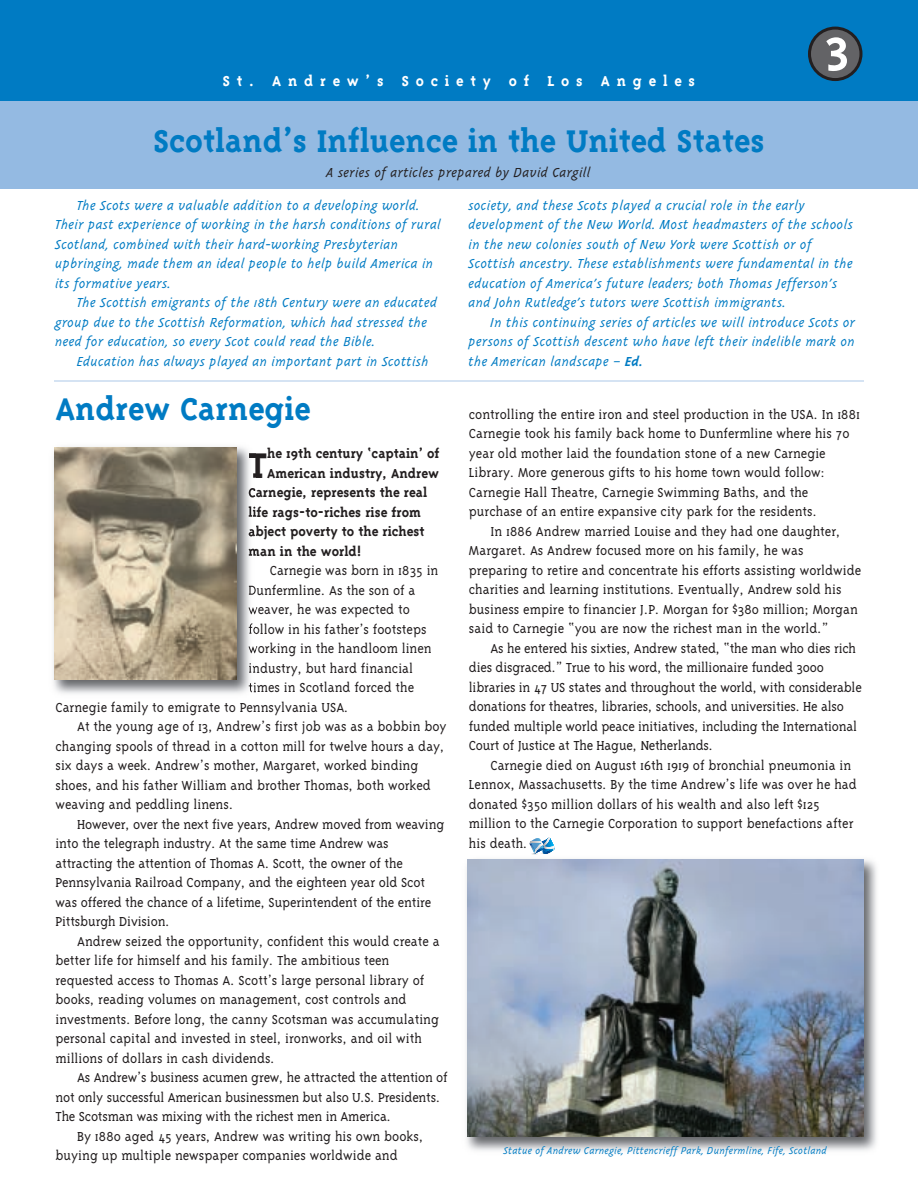
<style>
.page{position:relative;width:918px;height:1188px;background:#fff}
.page>*{position:absolute;margin:0;border:0;box-sizing:border-box;transform-origin:0 0}
.t1{font:700 54px "Triplex Serif";color:#fff}
.t2{font:700 40.95px "Triplex Serif";color:#231f20}
.t3{font:700 36px "Triplex Serif";color:#007bc3}
.t4{font:700 16.5px "Triplex Serif";letter-spacing:.41em;color:#fff}
.t5{font:300 15px/19.5px "Triplex Serif";color:#231f20}
.t6{font:italic 300 15px/19.5px "Triplex";color:#007bc3}
.t7{font:700 15px "Triplex Serif";color:#231f20}
.t8{font:italic 300 15px "Triplex";color:#231f20}
.t9{font:italic 300 11.25px "Triplex";color:#007bc3}
.s1{font-weight:700}
</style>
<div class="page">
<div style="left:0;top:94px;width:918px;height:95px;background:#94bae2"></div>
<div style="left:0;top:0;width:918px;height:101px;background:#007bc3"></div>
<svg style="left:808px;top:27px;width:54px;height:54px"></svg>
<hr style="left:54px;top:381px;width:810px;height:1px;background:#adc8e8">
<img style="left:466px;top:859px;width:411px;height:292px">
<img style="left:467px;top:860px;width:396px;height:277px">
<img style="left:53px;top:447px;width:203px;height:247px">
<img style="left:249px;top:452px;width:7px;height:26px">
<svg style="left:249px;top:487px;width:7px;height:12px"></svg>
<svg style="left:249px;top:506px;width:7px;height:12px"></svg>
<svg style="left:249px;top:528px;width:7px;height:10px"></svg>
<svg style="left:248px;top:548px;width:8px;height:8px"></svg>
<svg style="left:249px;top:585px;width:7px;height:10px"></svg>
<svg style="left:249px;top:606px;width:7px;height:10px"></svg>
<svg style="left:249px;top:623px;width:7px;height:11px"></svg>
<svg style="left:249px;top:645px;width:7px;height:9px"></svg>
<svg style="left:249px;top:662px;width:7px;height:12px"></svg>
<svg style="left:249px;top:682px;width:7px;height:10px"></svg>
<img style="left:54px;top:447px;width:182px;height:233px">
<svg style="left:530px;top:837px;width:25px;height:18px"></svg>
<p class="t4" style="left:223px;top:71px;width:474px">St. Andrew’s Society of Los Angeles</p>
<h3 class="t3" style="left:153px;top:118px;width:613px">Scotland’s Influence in the United States</h3>
<p class="t8" style="left:327px;top:163px;width:266px">A series of articles prepared by David Cargill</p>
<h1 class="t1" style="left:825px;top:13px;width:26px">3</h1>
<p class="t6" style="left:56px;top:195px;width:388px;text-indent:22px">The Scots were a valuable addition to a developing world.<br>Their past experience of working in the harsh conditions of rural Scotland, combined with their hard-working Presbyterian upbringing, made them an ideal people to help build America in its formative years.</p>
<p class="t6" style="left:56px;top:293px;width:384px;text-indent:22px">The Scottish emigrants of the 18th Century were an educated group due to the Scottish Reformation, which had stressed the need for education, so every Scot could read the Bible.</p>
<p class="t6" style="left:77px;top:351px;width:354px">Education has always played an important part in Scottish</p>
<h3 class="t3" style="left:56px;top:387px;width:257px">Andrew Carnegie</h3>
<h2 class="t2" style="left:248px;top:440px;width:21px">T</h2>
<p class="t7" style="left:267px;top:444px;width:174px">he 19th century ‘captain’ of</p>
<p class="t7" style="left:267px;top:464px;width:173px">American industry, Andrew</p>
<p class="t7" style="left:248px;top:483px;width:181px">Carnegie, represents the real</p>
<p class="t7" style="left:248px;top:503px;width:174px">life rags-to-riches rise from</p>
<p class="t7" style="left:248px;top:522px;width:178px">abject poverty to the richest</p>
<p class="t7" style="left:248px;top:542px;width:115px">man in the world!</p>
<p class="t5" style="left:270px;top:560px;width:170px">Carnegie was born in 1835 in</p>
<p class="t5" style="left:248px;top:580px;width:169px">Dunfermline. As the son of a</p>
<p class="t5" style="left:248px;top:599px;width:163px">weaver, he was expected to</p>
<p class="t5" style="left:248px;top:619px;width:180px">follow in his father’s footsteps</p>
<p class="t5" style="left:248px;top:638px;width:185px">working in the handloom linen</p>
<p class="t5" style="left:248px;top:658px;width:166px">industry, but hard financial</p>
<p class="t5" style="left:248px;top:677px;width:167px">times in Scotland forced the</p>
<p class="t5" style="left:56px;top:697px;width:294px">Carnegie family to emigrate to Pennsylvania USA.</p>
<p class="t5" style="left:77px;top:716px;width:371px">At the young age of 13, Andrew’s first job was as a bobbin boy</p>
<p class="t5" style="left:56px;top:736px;width:391px">changing spools of thread in a cotton mill for twelve hours a day,</p>
<p class="t5" style="left:56px;top:755px;width:364px">six days a week. Andrew’s mother, Margaret, worked binding</p>
<p class="t5" style="left:56px;top:775px;width:377px">shoes, and his father William and brother Thomas, both worked</p>
<p class="t5" style="left:56px;top:794px;width:179px">weaving and peddling linens.</p>
<p class="t5" style="left:77px;top:814px;width:369px">However, over the next five years, Andrew moved from weaving</p>
<p class="t5" style="left:56px;top:833px;width:335px">into the telegraph industry. At the same time Andrew was</p>
<p class="t5" style="left:56px;top:853px;width:349px">attracting the attention of Thomas A. Scott, the owner of the</p>
<p class="t5" style="left:56px;top:872px;width:371px">Pennsylvania Railroad Company, and the eighteen year old Scot</p>
<p class="t5" style="left:56px;top:892px;width:377px">was offered the chance of a lifetime, Superintendent of the entire</p>
<p class="t5" style="left:56px;top:911px;width:116px">Pittsburgh Division.</p>
<p class="t5" style="left:77px;top:931px;width:364px">Andrew seized the opportunity, confident this would create a</p>
<p class="t5" style="left:56px;top:950px;width:335px">better life for himself and his family. The ambitious teen</p>
<p class="t5" style="left:56px;top:970px;width:370px">requested access to Thomas A. Scott’s large personal library of</p>
<p class="t5" style="left:56px;top:989px;width:353px">books, reading volumes on management, cost controls and</p>
<p class="t5" style="left:56px;top:1009px;width:385px">investments. Before long, the canny Scotsman was accumulating</p>
<p class="t5" style="left:56px;top:1028px;width:368px">personal capital and invested in steel, ironworks, and oil with</p>
<p class="t5" style="left:56px;top:1048px;width:221px">millions of dollars in cash dividends.</p>
<p class="t5" style="left:77px;top:1067px;width:372px">As Andrew’s business acumen grew, he attracted the attention of</p>
<p class="t5" style="left:56px;top:1087px;width:386px">not only successful American businessmen but also U.S. Presidents.</p>
<p class="t5" style="left:56px;top:1106px;width:337px">The Scotsman was mixing with the richest men in America.</p>
<p class="t5" style="left:77px;top:1126px;width:348px">By 1880 aged 45 years, Andrew was writing his own books,</p>
<p class="t5" style="left:56px;top:1145px;width:344px">buying up multiple newspaper companies worldwide and</p>
<p class="t6" style="left:469px;top:195px;width:386px">society, and these Scots played a crucial role in the early development of the New World. Most headmasters of the schools in the new colonies south of New York were Scottish or of Scottish ancestry. These establishments were fundamental in the education of America's future leaders; both Thomas Jefferson's and John Rutledge's tutors were Scottish immigrants.</p>
<p class="t6" style="left:469px;top:312px;width:388px;text-align:justify;text-indent:22px">In this continuing series of articles we will introduce Scots or persons of Scottish descent who have left their indelible mark on the American landscape – <span class="s1">Ed.</span></p>
<p class="t5" style="left:469px;top:404px;width:393px">controlling the entire iron and steel production in the USA. In 1881<br>Carnegie took his family back home to Dunfermline where his 70 year old mother laid the foundation stone of a new Carnegie Library. More generous gifts to his home town would follow:<br>Carnegie Hall Theatre, Carnegie Swimming Baths, and the purchase of an entire expansive city park for the residents.</p>
<p class="t5" style="left:469px;top:521px;width:394px;text-indent:22px">In 1886 Andrew married Louise and they had one daughter, Margaret. As Andrew focused more on his family, he was preparing to retire and concentrate his efforts assisting worldwide charities and learning institutions. Eventually, Andrew sold his business empire to financier J.P. Morgan for $380 million; Morgan said to Carnegie “you are now the richest man in the world.”</p>
<p class="t5" style="left:469px;top:638px;width:394px;text-indent:22px">As he entered his sixties, Andrew stated, “the man who dies rich dies disgraced.” True to his word, the millionaire funded 3000 libraries in 47 US states and throughout the world, with considerable donations for theatres, libraries, schools, and universities. He also funded multiple world peace initiatives, including the International Court of Justice at The Hague, Netherlands.</p>
<p class="t5" style="left:469px;top:755px;width:389px;text-indent:22px">Carnegie died on August 16th 1919 of bronchial pneumonia in Lennox, Massachusetts. By the time Andrew’s life was over he had donated $350 million dollars of his wealth and also left $125 million to the Carnegie Corporation to support benefactions after his death.</p>
<p class="t9" style="left:504px;top:1144px;width:325px">Statue of Andrew Carnegie, Pittencrieff Park, Dunfermline, Fife, Scotland</p>
</div>
